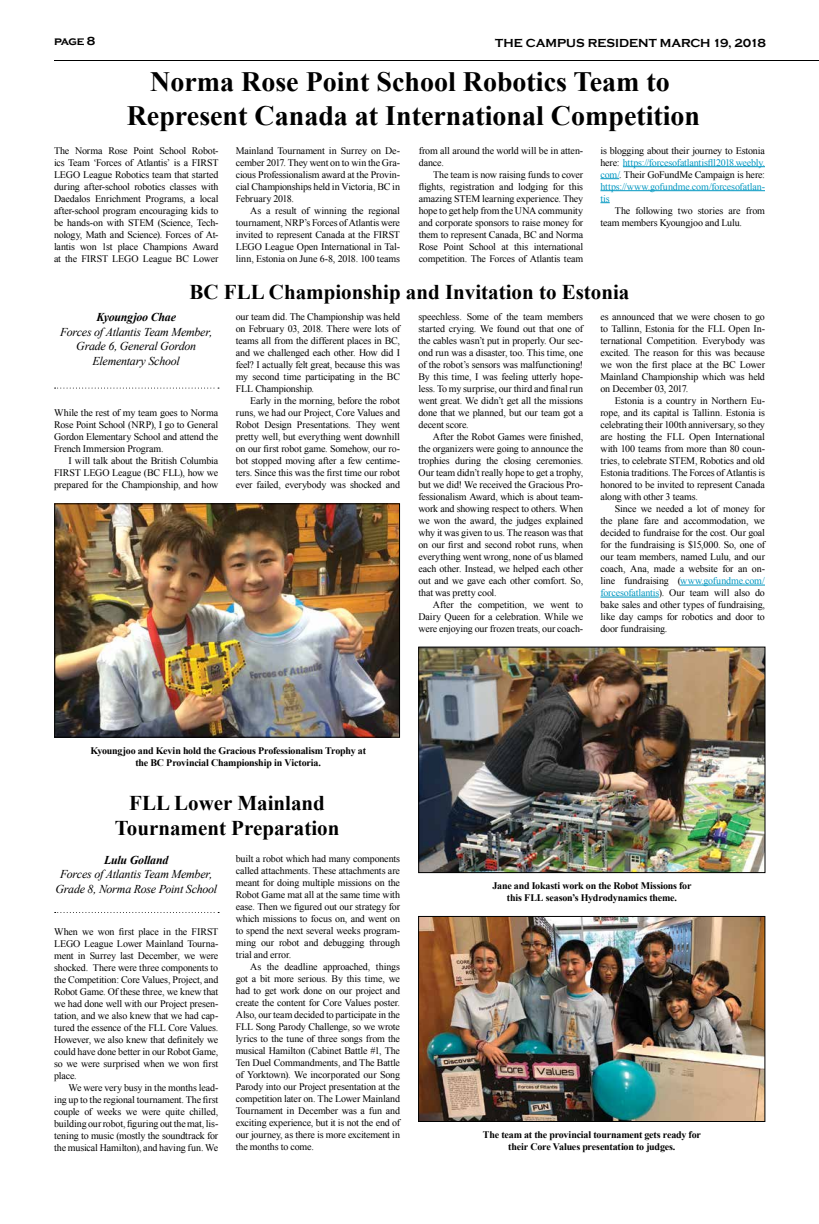
<style>
.page{position:relative;width:819px;height:1224px;background:#fff}
.page>*{position:absolute;margin:0;border:0;box-sizing:border-box;transform-origin:0 0}
.t1{font:700 28px/33.6px "Times New Roman";color:#000;text-align:center}
.t2{font:700 21px/25.2px "Times New Roman";color:#000;text-align:center}
.t3{font:italic 12px/14.4px "Times New Roman";letter-spacing:-.02em;color:#000;text-align:center}
.t4{font:700 12px "Copperplate Gothic";color:#000}
.t5{font:italic 700 12px "Times New Roman";letter-spacing:-.02em;color:#000}
.t6{font:10px/12px "Times New Roman";letter-spacing:-.015em;color:#000;text-align:justify}
.t7{font:700 10px/12px "Times New Roman";letter-spacing:-.02em;color:#000;text-align:center}
.t8{font:10px/12px "Times New Roman";letter-spacing:-.015em;color:#0097c1;text-align:justify}
.s1{color:#000}
.s2{color:#0097c1}
</style>
<div class="page">
<hr style="left:54px;top:60px;width:765px;height:1px;background:#000">
<hr style="left:623px;top:166px;width:142px;height:1px;background:#0097c1">
<svg style="left:600px;top:178px;width:19px;height:1px"></svg>
<hr style="left:600px;top:190px;width:165px;height:1px;background:#0097c1">
<img style="left:56px;top:505px;width:342px;height:231px">
<div style="left:54px;top:503px;width:346px;height:235px;border:1px solid #000"></div>
<svg style="left:55px;top:388px;width:164px;height:1px"></svg>
<svg style="left:55px;top:912px;width:164px;height:1px"></svg>
<hr style="left:680px;top:585px;width:85px;height:1px;background:#0097c1">
<hr style="left:600px;top:597px;width:59px;height:1px;background:#0097c1">
<img style="left:420px;top:649px;width:344px;height:222px">
<div style="left:418px;top:647px;width:348px;height:226px;border:1px solid #000"></div>
<img style="left:420px;top:918px;width:343px;height:202px">
<div style="left:418px;top:916px;width:347px;height:206px;border:1px solid #000"></div>
<p class="t4" style="left:54px;top:34px;width:43px">page 8</p>
<p class="t4" style="left:495px;top:37px;width:272px">THE CAMPUS RESIDENT MARCH 19, 2018</p>
<h1 class="t1" style="left:127px;top:64px;width:575px">Norma Rose Point School Robotics Team to<br>Represent Canada at International Competition</h1>
<p class="t6" style="left:54px;top:144px;width:166px">The Norma Rose Point School Robot&shy;ics Team ‘Forces of Atlantis’ is a FIRST LEGO League Robotics team that started during after-school robotics classes with Daedalos Enrichment Programs, a local after-school program encouraging kids to be hands-on with STEM (Science, Tech&shy;nology, Math and Science). Forces of At&shy;lantis won 1st place Champions Award at the FIRST LEGO League BC Lower</p>
<p class="t6" style="left:236px;top:144px;width:166px">Mainland Tournament in Surrey on De&shy;cember 2017. They went on to win the Gra&shy;cious Professionalism award at the Provin&shy;cial Championships held in Victoria, BC in February 2018.</p>
<p class="t8" style="left:600px;top:144px;width:166px"><span class="s1">is blogging about their journey to Estonia here:</span> https://forcesofatlantisfll2018.weebly. com/<span class="s1">. Their GoFundMe Campaign is here: </span>https://www.gofundme.com/forcesofatlan&shy;tis</p>
<p class="t6" style="left:600px;top:204px;width:166px;text-indent:14px">The following two stories are from team members Kyoungjoo and Lulu.</p>
<p class="t6" style="left:419px;top:144px;width:166px">from all around the world will be in atten&shy;dance.</p>
<p class="t6" style="left:419px;top:168px;width:166px;text-indent:14px">The team is now raising funds to cover flights, registration and lodging for this amazing STEM learning experience. They hope to get help from the UNA community and corporate sponsors to raise money for them to represent Canada, BC and Norma Rose Point School at this international competition. The Forces of Atlantis team</p>
<p class="t6" style="left:236px;top:204px;width:166px;text-indent:14px">As a result of winning the regional tournament, NRP’s Forces of Atlantis were invited to represent Canada at the FIRST LEGO League Open International in Tal&shy;linn, Estonia on June 6-8, 2018. 100 teams</p>
<h2 class="t2" style="left:190px;top:279px;width:441px">BC FLL Championship and Invitation to Estonia</h2>
<p class="t5" style="left:97px;top:309px;width:81px">Kyoungjoo Chae</p>
<p class="t3" style="left:60px;top:324px;width:154px">Forces of Atlantis Team Member,<br>Grade 6, General Gordon<br>Elementary School</p>
<p class="t6" style="left:54px;top:406px;width:166px">While the rest of my team goes to Norma Rose Point School (NRP), I go to General Gordon Elementary School and attend the French Immersion Program.</p>
<p class="t6" style="left:54px;top:454px;width:166px;text-indent:14px">I will talk about the British Columbia FIRST LEGO League (BC FLL), how we prepared for the Championship, and how</p>
<p class="t6" style="left:236px;top:310px;width:166px">our team did. The Championship was held on February 03, 2018. There were lots of teams all from the different places in BC, and we challenged each other. How did I feel? I actually felt great, because this was my second time participating in the BC FLL Championship.</p>
<p class="t6" style="left:236px;top:394px;width:166px;text-indent:14px">Early in the morning, before the robot runs, we had our Project, Core Values and Robot Design Presentations. They went pretty well, but everything went downhill on our first robot game. Somehow, our ro&shy;bot stopped moving after a few centime&shy;ters. Since this was the first time our robot ever failed, everybody was shocked and</p>
<p class="t6" style="left:419px;top:310px;width:166px">speechless. Some of the team members started crying. We found out that one of the cables wasn’t put in properly. Our sec&shy;ond run was a disaster, too. This time, one of the robot’s sensors was malfunctioning!<br>By this time, I was feeling utterly hope&shy;less. To my surprise, our third and final run went great. We didn’t get all the missions done that we planned, but our team got a decent score.</p>
<p class="t6" style="left:419px;top:430px;width:166px;text-indent:14px">After the Robot Games were finished, the organizers were going to announce the trophies during the closing ceremonies.<br>Our team didn’t really hope to get a trophy, but we did! We received the Gracious Pro&shy;fessionalism Award, which is about team&shy;work and showing respect to others. When we won the award, the judges explained why it was given to us. The reason was that on our first and second robot runs, when everything went wrong, none of us blamed each other. Instead, we helped each other out and we gave each other comfort. So, that was pretty cool.</p>
<p class="t6" style="left:419px;top:598px;width:166px;text-indent:14px">After the competition, we went to Dairy Queen for a celebration. While we were enjoying our frozen treats, our coach-</p>
<p class="t6" style="left:600px;top:310px;width:166px">es announced that we were chosen to go to Tallinn, Estonia for the FLL Open In&shy;ternational Competition. Everybody was excited. The reason for this was because we won the first place at the BC Lower Mainland Championship which was held on December 03, 2017.</p>
<p class="t6" style="left:600px;top:394px;width:166px;text-indent:14px">Estonia is a country in Northern Eu&shy;rope, and its capital is Tallinn. Estonia is celebrating their 100th anniversary, so they are hosting the FLL Open International with 100 teams from more than 80 coun&shy;tries, to celebrate STEM, Robotics and old Estonia traditions. The Forces of Atlantis is honored to be invited to represent Canada along with other 3 teams.</p>
<p class="t6" style="left:600px;top:502px;width:166px;text-indent:14px">Since we needed a lot of money for the plane fare and accommodation, we decided to fundraise for the cost. Our goal for the fundraising is $15,000. So, one of our team members, named Lulu, and our coach, Ana, made a website for an on&shy;line fundraising (<span class="s2">www.gofundme.com/ forcesofatlantis</span>). Our team will also do bake sales and other types of fundraising, like day camps for robotics and door to door fundraising.</p>
<p class="t7" style="left:90px;top:745px;width:277px">Kyoungjoo and Kevin hold the Gracious Professionalism Trophy at the BC Provincial Championship in Victoria.</p>
<h2 class="t2" style="left:115px;top:789px;width:226px">FLL Lower Mainland<br>Tournament Preparation</h2>
<p class="t5" style="left:104px;top:851px;width:66px">Lulu Golland</p>
<p class="t3" style="left:55px;top:867px;width:163px">Forces of Atlantis Team Member,<br>Grade 8, Norma Rose Point School</p>
<p class="t6" style="left:54px;top:926px;width:166px">When we won first place in the FIRST LEGO League Lower Mainland Tourna&shy;ment in Surrey last December, we were shocked. There were three components to the Competition: Core Values, Project, and Robot Game. Of these three, we knew that we had done well with our Project presen&shy;tation, and we also knew that we had cap&shy;tured the essence of the FLL Core Values.<br>However, we also knew that definitely we could have done better in our Robot Game, so we were surprised when we won first place.</p>
<p class="t6" style="left:54px;top:1082px;width:166px;text-indent:14px">We were very busy in the months lead&shy;ing up to the regional tournament. The first couple of weeks we were quite chilled, building our robot, figuring out the mat, lis&shy;tening to music (mostly the soundtrack for the musical Hamilton), and having fun. We</p>
<p class="t6" style="left:236px;top:853px;width:166px">built a robot which had many components called attachments. These attachments are meant for doing multiple missions on the Robot Game mat all at the same time with ease. Then we figured out our strategy for which missions to focus on, and went on to spend the next several weeks program&shy;ming our robot and debugging through trial and error.</p>
<p class="t6" style="left:236px;top:961px;width:166px;text-indent:14px">As the deadline approached, things got a bit more serious. By this time, we had to get work done on our project and create the content for Core Values poster.<br>Also, our team decided to participate in the FLL Song Parody Challenge, so we wrote lyrics to the tune of three songs from the musical Hamilton (Cabinet Battle #1, The Ten Duel Commandments, and The Battle of Yorktown). We incorporated our Song Parody into our Project presentation at the competition later on. The Lower Mainland Tournament in December was a fun and exciting experience, but it is not the end of our journey, as there is more excitement in the months to come.</p>
<p class="t7" style="left:493px;top:879px;width:200px">Jane and Iokasti work on the Robot Missions for this FLL season’s Hydrodynamics theme.</p>
<p class="t7" style="left:483px;top:1128px;width:219px">The team at the provincial tournament gets ready for their Core Values presentation to judges.</p>
</div>
